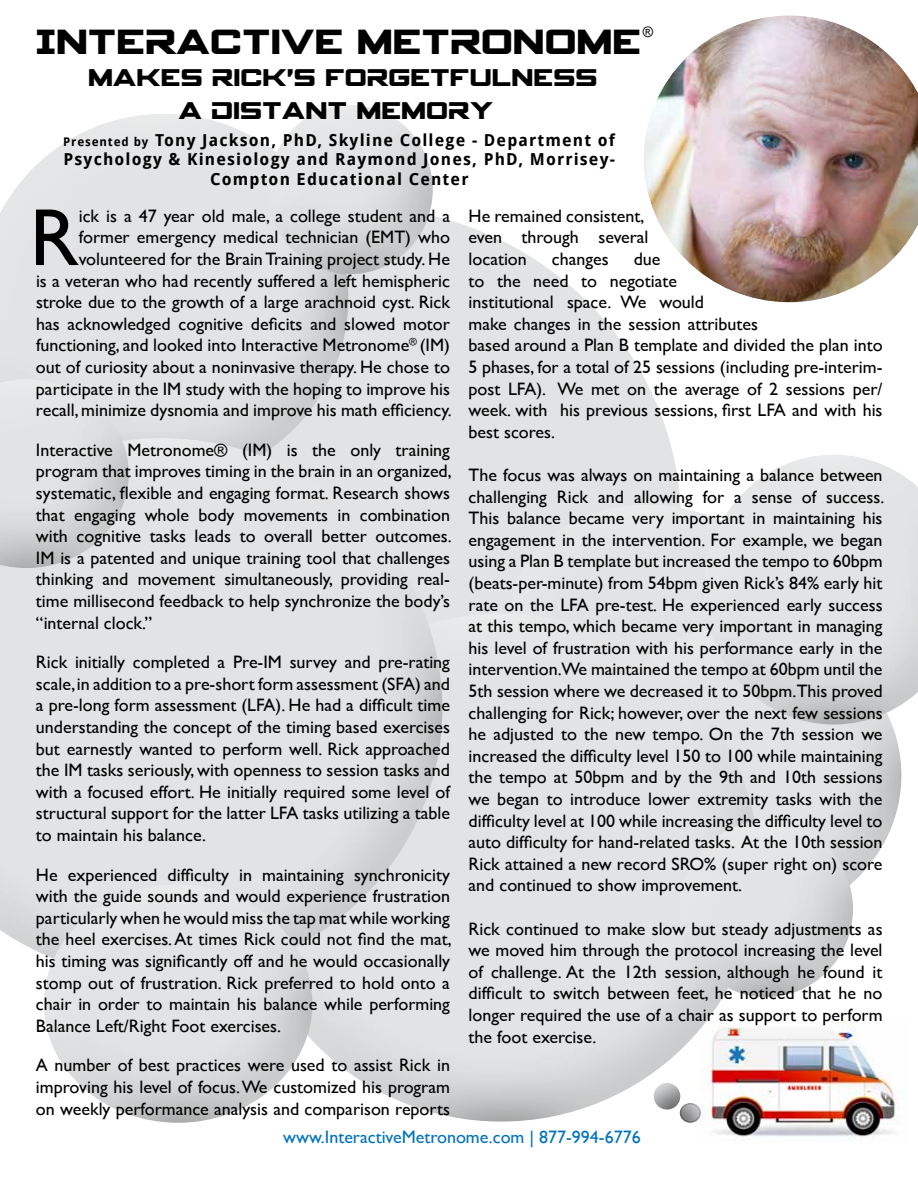
<style>
.page{position:relative;width:918px;height:1188px;background:#fff}
.page>*{position:absolute;margin:0;border:0;box-sizing:border-box;transform-origin:0 0}
.t1{font:81.3px "Gill Sans";color:#000}
.t2{font:39px "Spy Agency";color:#000}
.t3{font:27px/32.4px "Spy Agency";color:#000;text-align:center}
.t4{font:18px/21.6px "Gill Sans";color:#000;text-align:justify}
.t5{font:18px "Gill Sans";color:#0072bc}
.t6{font:700 16.5px/19.8px "Droid Sans";letter-spacing:.07em;color:#000;text-align:center}
.s1{font-size:12px}
</style>
<div class="page">
<img style="left:713px;top:1021px;width:186px;height:119px">
<div style="left:679px;top:1103px;width:24px;height:22px;background:#000;opacity:.75"></div>
<div style="left:30px;top:207px;width:651px;height:639px;background:#e2e3e4;border-radius:50%"></div>
<div style="left:0;top:112px;width:342px;height:290px;background:#fff;opacity:.75"></div>
<div style="left:0;top:147px;width:350px;height:336px;background:#000;opacity:.46"></div>
<div style="left:512px;top:502px;width:273px;height:182px;background:#fff;opacity:.75"></div>
<div style="left:512px;top:512px;width:273px;height:197px;background:#e2e3e4"></div>
<div style="left:582px;top:649px;width:321px;height:276px;background:#000;opacity:.46"></div>
<div style="left:242px;top:612px;width:494px;height:374px;background:#e3e4e5"></div>
<div style="left:242px;top:677px;width:519px;height:445px;background:#000;opacity:.46"></div>
<div style="left:0;top:438px;width:415px;height:392px;background:#e2e3e4"></div>
<div style="left:0;top:510px;width:444px;height:471px;background:#000;opacity:.46"></div>
<div style="left:0;top:378px;width:131px;height:190px;background:#000;opacity:.46"></div>
<div style="left:267px;top:105px;width:168px;height:171px;background:#000;opacity:.46"></div>
<div style="left:701px;top:454px;width:217px;height:228px;background:#fff;opacity:.75"></div>
<div style="left:701px;top:466px;width:217px;height:260px;background:#000;opacity:.46"></div>
<div style="left:43px;top:882px;width:271px;height:207px;background:#e2e3e4"></div>
<div style="left:43px;top:896px;width:271px;height:227px;background:#000;opacity:.46"></div>
<div style="left:677px;top:819px;width:177px;height:180px;background:#000;opacity:.46"></div>
<div style="left:643px;top:15px;width:275px;height:238px;background:#fff;opacity:.75"></div>
<div style="left:643px;top:32px;width:275px;height:271px;background:#000;opacity:.46"></div>
<h2 class="t2" style="left:35px;top:21px;width:621px">INTERACTIVE METRONOME®</h2>
<h3 class="t3" style="left:88px;top:61px;width:511px">MAKES RICK’S FORGETFULNESS<br>A DISTANT MEMORY</h3>
<p class="t6" style="left:63px;top:129px;width:554px"><span class="s1">Presented by</span> Tony Jackson, PhD, Skyline College - Department of<br>Psychology &amp; Kinesiology and Raymond Jones, PhD, Morrisey-<br>Compton Educational Center</p>
<p class="t4" style="left:36px;top:205px;width:417px;text-align:right">ick is a 47 year old male, a college student and a former emergency medical technician (EMT) who volunteered for the Brain Training project study. He<br>is a veteran who had recently suffered a left hemispheric stroke due to the growth of a large arachnoid cyst. Rick has acknowledged cognitive deficits and slowed motor functioning, and looked into Interactive Metronome<sup>®</sup> (IM) out of curiosity about a noninvasive therapy. He chose to participate in the IM study with the hoping to improve his recall, minimize dysnomia and improve his math efficiency.</p>
<p class="t4" style="left:36px;top:439px;width:417px">Interactive Metronome® (IM) is the only training program that improves timing in the brain in an organized, systematic, flexible and engaging format. Research shows that engaging whole body movements in combination with cognitive tasks leads to overall better outcomes.<br>IM is a patented and unique training tool that challenges thinking and movement simultaneously, providing real&shy;time millisecond feedback to help synchronize the body’s “internal clock.”</p>
<p class="t4" style="left:36px;top:651px;width:416px">Rick initially completed a Pre-IM survey and pre-rating scale, in addition to a pre-short form assessment (SFA) and a pre-long form assessment (LFA). He had a difficult time understanding the concept of the timing based exercises but earnestly wanted to perform well. Rick approached the IM tasks seriously, with openness to session tasks and with a focused effort. He initially required some level of structural support for the latter LFA tasks utilizing a table to maintain his balance.</p>
<p class="t4" style="left:36px;top:864px;width:417px">He experienced difficulty in maintaining synchronicity with the guide sounds and would experience frustration particularly when he would miss the tap mat while working the heel exercises. At times Rick could not find the mat, his timing was significantly off and he would occasionally stomp out of frustration. Rick preferred to hold onto a chair in order to maintain his balance while performing Balance Left/Right Foot exercises.</p>
<p class="t4" style="left:36px;top:1054px;width:416px">A number of best practices were used to assist Rick in improving his level of focus. We customized his program on weekly performance analysis and comparison reports</p>
<h1 class="t1" style="left:30px;top:190px;width:51px">R</h1>
<p class="t4" style="left:469px;top:205px;width:181px;text-align:left">He remained consistent, even through several location</p>
<p class="t4" style="left:469px;top:248px;width:416px;text-align:left;text-indent:165px">due<br>to the need to negotiate<br>institutional space. We would<br>make changes in the session attributes<br>based around a Plan B template and divided the plan into 5 phases, for a total of 25 sessions (including pre-interim&shy;post LFA). We met on the average of 2 sessions per/ week. with his previous sessions, first LFA and with his best scores.</p>
<p class="t4" style="left:469px;top:464px;width:417px">The focus was always on maintaining a balance between challenging Rick and allowing for a sense of success.<br>This balance became very important in maintaining his engagement in the intervention. For example, we began using a Plan B template but increased the tempo to 60bpm (beats-per-minute) from 54bpm given Rick’s 84% early hit rate on the LFA pre-test. He experienced early success at this tempo, which became very important in managing his level of frustration with his performance early in the intervention.We maintained the tempo at 60bpm until the 5th session where we decreased it to 50bpm.This proved challenging for Rick; however, over the next few sessions he adjusted to the new tempo. On the 7th session we increased the difficulty level 150 to 100 while maintaining the tempo at 50bpm and by the 9th and 10th sessions we began to introduce lower extremity tasks with the difficulty level at 100 while increasing the difficulty level to auto difficulty for hand-related tasks. At the 10th session Rick attained a new record SRO% (super right on) score and continued to show improvement.</p>
<p class="t4" style="left:469px;top:918px;width:416px">Rick continued to make slow but steady adjustments as we moved him through the protocol increasing the level of challenge. At the 12th session, although he found it difficult to switch between feet, he noticed that he no longer required the use of a chair as support to perform the foot exercise.</p>
<p class="t4" style="left:552px;top:248px;width:58px">changes</p>
<p class="t5" style="left:283px;top:1126px;width:359px">www.InteractiveMetronome.com | 877-994-6776</p>
</div>
